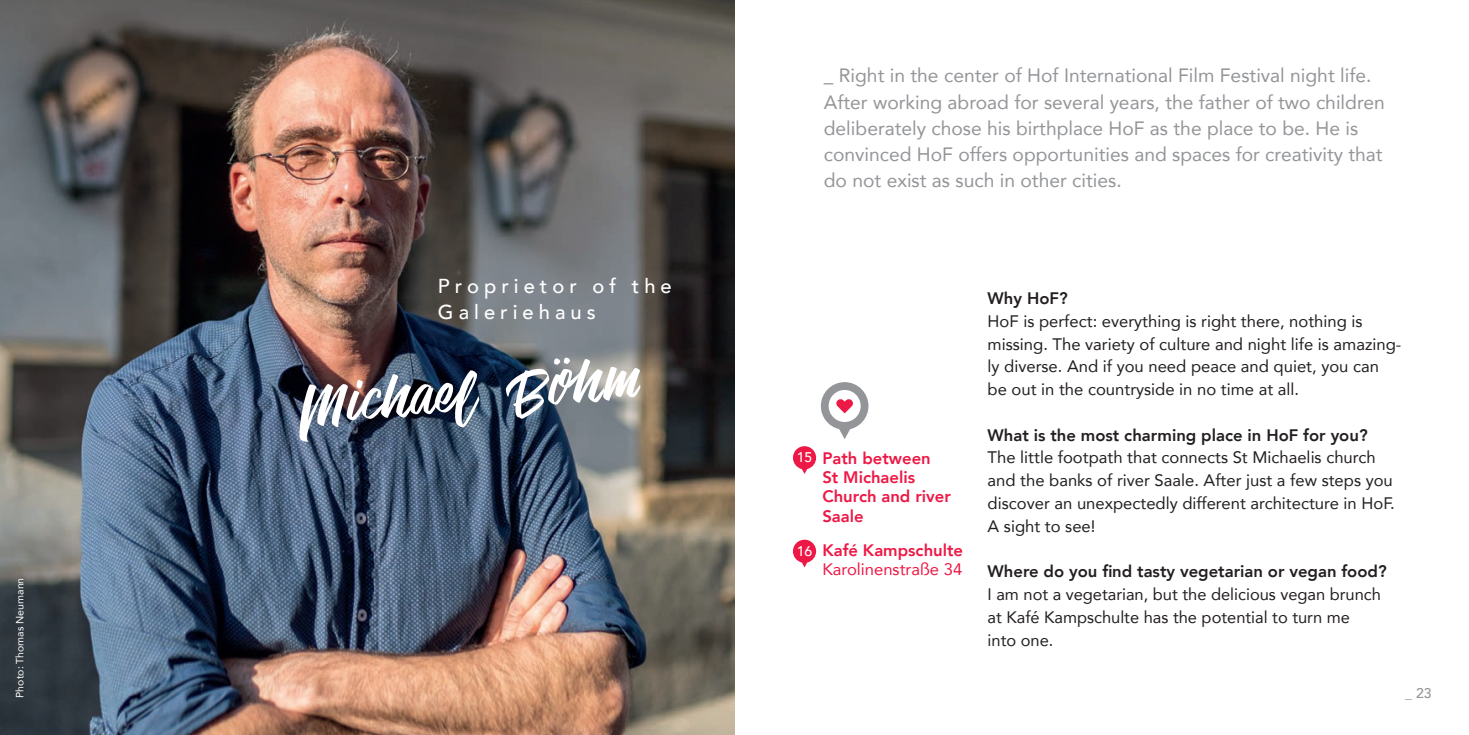
<style>
.page{position:relative;width:1469px;height:735px;background:#fff}
.page>*{position:absolute;margin:0;border:0;box-sizing:border-box;transform-origin:0 0}
.t1{font:64.75px "Venetian";color:#fff}
.t2{font:500 20.12px/26.2px "Avenir";letter-spacing:.25em;color:#fff}
.t3{font:19.25px/26.2px "Avenir";color:#939598}
.t4{font:16.62px/22.8px "Avenir";color:#231f20}
.t5{font:800 16.62px "Avenir";color:#231f20}
.t6{font:800 16.62px/19.2px "Avenir";color:#ed1845}
.t7{font:16.62px "Avenir";color:#ed1845}
.t8{font:500 14px "Avenir";color:#fff}
.t9{font:500 14px "Avenir";color:#939598}
.t10{font:10.5px "Avenir";color:#fff}
</style>
<div class="page">
<img style="left:0;top:0;width:734px;height:734px">
<svg style="left:820px;top:382px;width:48px;height:57px"></svg>
<svg style="left:793px;top:446px;width:23px;height:27px"></svg>
<svg style="left:793px;top:539px;width:23px;height:28px"></svg>
<svg style="left:553px;top:356px;width:17px;height:9px"></svg>
<p class="t10" style="left:12px;top:697px;width:121px;rotate:-90deg">Photo: Thomas Neumann</p>
<p class="t2" style="left:438px;top:271px;width:235px">Proprietor of the<br>Galeriehaus</p>
<h1 class="t1" style="left:296px;top:364px;width:342px;rotate:-5deg">Michael Bohm</h1>
<p class="t3" style="left:823px;top:62px;width:562px">_ Right in the center of Hof International Film Festival night life.<br>After working abroad for several years, the father of two children deliberately chose his birthplace HoF as the place to be. He is convinced HoF offers opportunities and spaces for creativity that do not exist as such in other cities.</p>
<p class="t8" style="left:796px;top:445px;width:17px">15</p>
<p class="t8" style="left:796px;top:538px;width:17px">16</p>
<p class="t6" style="left:822px;top:448px;width:130px">Path between<br>St Michaelis<br>Church and river<br>Saale</p>
<p class="t6" style="left:822px;top:540px;width:142px">Kafé Kampschulte</p>
<p class="t7" style="left:822px;top:555px;width:141px">Karolinenstraße 34</p>
<p class="t5" style="left:987px;top:285px;width:82px">Why HoF?</p>
<p class="t4" style="left:987px;top:309px;width:415px">HoF is perfect: everything is right there, nothing is missing. The variety of culture and night life is amazing&shy;ly diverse. And if you need peace and quiet, you can be out in the countryside in no time at all.</p>
<p class="t5" style="left:987px;top:421px;width:381px">What is the most charming place in HoF for you?</p>
<p class="t4" style="left:987px;top:445px;width:408px">The little footpath that connects St Michaelis church and the banks of river Saale. After just a few steps you discover an unexpectedly different architecture in HoF.<br>A sight to see!</p>
<p class="t5" style="left:987px;top:558px;width:400px">Where do you find tasty vegetarian or vegan food?</p>
<p class="t4" style="left:987px;top:582px;width:395px">I am not a vegetarian, but the delicious vegan brunch at Kafé Kampschulte has the potential to turn me into one.</p>
<p class="t9" style="left:1405px;top:680px;width:28px">_ 23</p>
</div>
